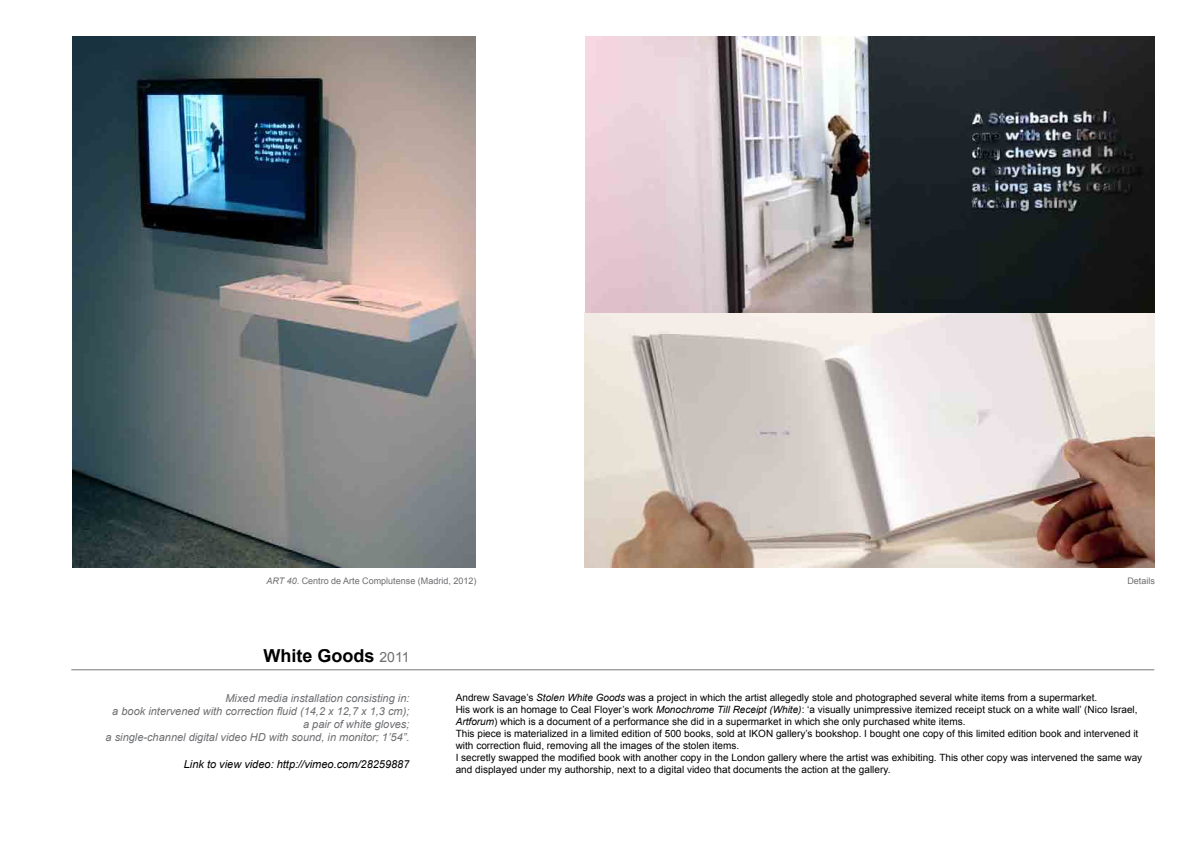
<style>
.page{position:relative;width:1191px;height:842px;background:#fff}
.page>*{position:absolute;margin:0;border:0;box-sizing:border-box;transform-origin:0 0}
.t1{font:700 18px "Arial";color:#000}
.t2{font:italic 11px/13.2px "Arial";color:#6d6e71;text-align:right}
.t3{font:italic 11px "Arial";color:#000}
.t4{font:10px/12px "Arial";color:#000}
.t5{font:9px "Arial";color:#6d6e71}
.s1{font-style:italic}
.s2{font-weight:400;font-size:14px;color:#6d6e71}
</style>
<div class="page">
<img style="left:584px;top:36px;width:571px;height:531px">
<hr style="left:71px;top:670px;width:1083px;height:1px;background:#7a7677">
<img style="left:72px;top:36px;width:404px;height:531px">
<p class="t5" style="left:266px;top:575px;width:211px"><span class="s1">ART 40</span>. Centro de Arte Complutense (Madrid, 2012)</p>
<p class="t5" style="left:1127px;top:575px;width:29px">Details</p>
<h1 class="t1" style="left:263px;top:644px;width:148px">White Goods <span class="s2">2011</span></h1>
<p class="t2" style="left:106px;top:691px;width:305px">Mixed media installation consisting in:<br>a book intervened with correction fluid (14,2 x 12,7 x 1,3 cm); a pair of white gloves;<br>a single-channel digital video HD with sound, in monitor; 1’54”.</p>
<p class="t3" style="left:184px;top:757px;width:227px">Link to view video: http://vimeo.com/28259887</p>
<p class="t4" style="left:456px;top:691px;width:688px">Andrew Savage’s <span class="s1">Stolen White Goods</span> was a project in which the artist allegedly stole and photographed several white items from a supermarket.<br>His work is an homage to Ceal Floyer’s work <span class="s1">Monochrome Till Receipt (White)</span>: ‘a visually unimpressive itemized receipt stuck on a white wall’ (Nico Israel, <span class="s1">Artforum</span>) which is a document of a performance she did in a supermarket in which she only purchased white items.<br>This piece is materialized in a limited edition of 500 books, sold at IKON gallery’s bookshop. I bought one copy of this limited edition book and intervened it with correction fluid, removing all the images of the stolen items.<br>I secretly swapped the modified book with another copy in the London gallery where the artist was exhibiting. This other copy was intervened the same way and displayed under my authorship, next to a digital video that documents the action at the gallery.</p>
</div>
